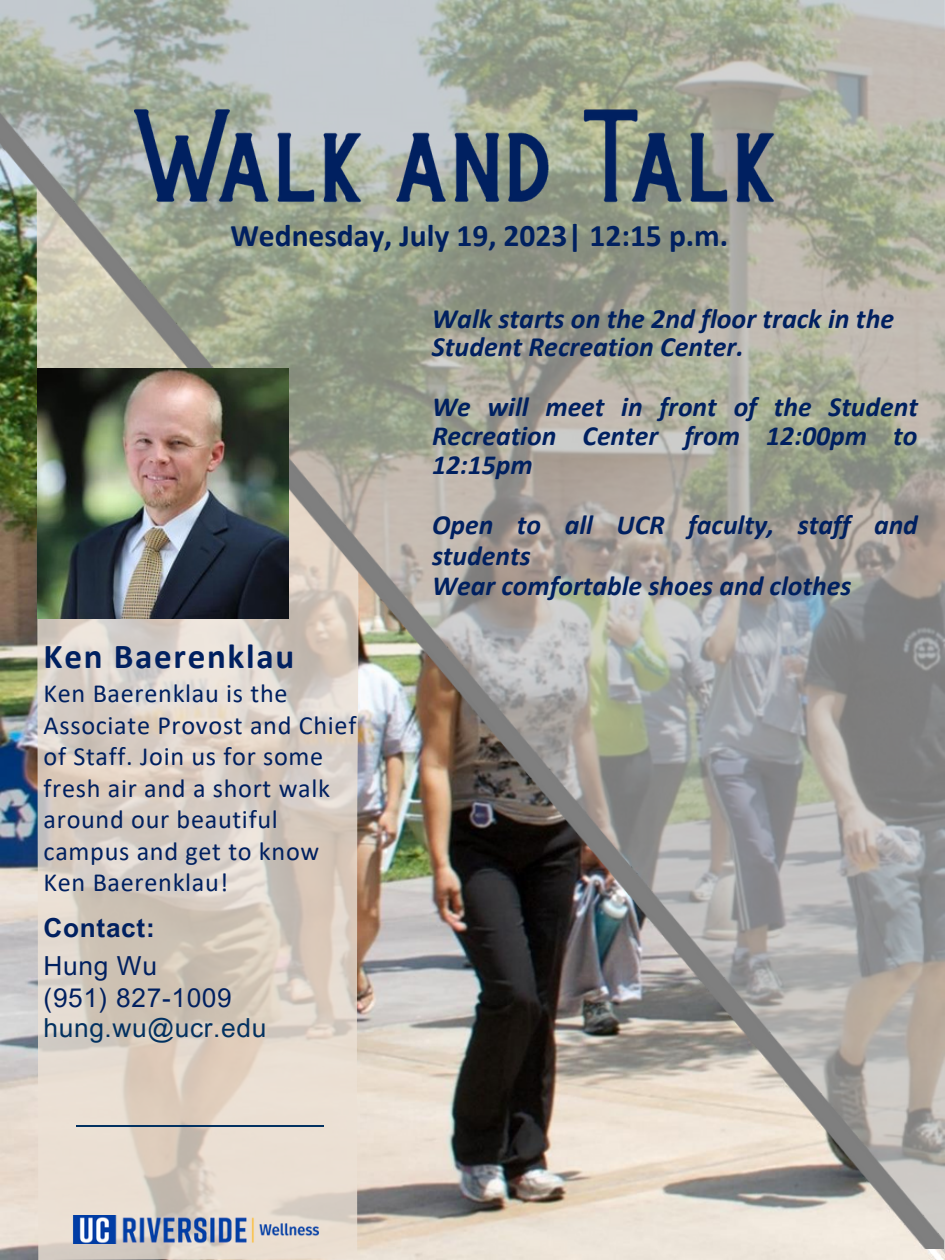
<style>
.page{position:relative;width:945px;height:1260px;background:#fff}
.page>*{position:absolute;margin:0;border:0;box-sizing:border-box;transform-origin:0 0}
.t1{font:700 35px "Calibri";letter-spacing:.05em;color:#002060}
.t2{font:700 31.5px "Calibri";color:#002060}
.t3{font:italic 700 28px/27.7px "Calibri";color:#002060}
.t4{font:italic 700 27.82px/28.9px "Calibri";color:#002060;text-align:justify}
.t5{font:26.25px/31.5px "Calibri";letter-spacing:.025em;color:#002060}
.t6{font:26.25px "Arial MT Pro";letter-spacing:.025em;color:#002060}
.t7{font:26.25px "Arial MT Pro";letter-spacing:.025em;color:#023160}
.t8{font:700 26.25px "Arial MT Pro";letter-spacing:.025em;color:#002060}
</style>
<div class="page">
<img style="left:0;top:0;width:943px;height:1249px">
<hr style="left:77px;top:1125px;width:144px;height:2px;background:#023160">
<hr style="left:221px;top:1125px;width:103px;height:2px;background:#023160">
<img style="left:62px;top:1216px;width:269px;height:27px">
<img style="left:38px;top:368px;width:250px;height:251px">
<p class="t2" style="left:230px;top:222px;width:499px">Wednesday, July 19, 2023| 12:15 p.m.</p>
<p class="t3" style="left:432px;top:308px;width:464px">Walk starts on the 2nd floor track in the<br>Student Recreation Center.</p>
<p class="t1" style="left:44px;top:641px;width:252px">Ken Baerenklau</p>
<p class="t5" style="left:44px;top:680px;width:314px">Ken Baerenklau is the<br>Associate Provost and Chief of Staff. Join us for some fresh air and a short walk around our beautiful campus and get to know<br>Ken Baerenklau!</p>
<p class="t8" style="left:44px;top:918px;width:113px">Contact:</p>
<p class="t6" style="left:44px;top:956px;width:115px">Hung Wu</p>
<p class="t6" style="left:44px;top:987px;width:190px">(951) 827-1009</p>
<p class="t7" style="left:44px;top:1018px;width:224px">hung.wu@ucr.edu</p>
<p class="t4" style="left:432px;top:395px;width:488px">We will meet in front of the Student Recreation Center from 12:00pm to 12:15pm</p>
<p class="t4" style="left:432px;top:512px;width:487px;line-height:30.1px">Open to all UCR faculty, staff and students</p>
<p class="t4" style="left:432px;top:573px;width:421px">Wear comfortable shoes and clothes</p>
</div>
